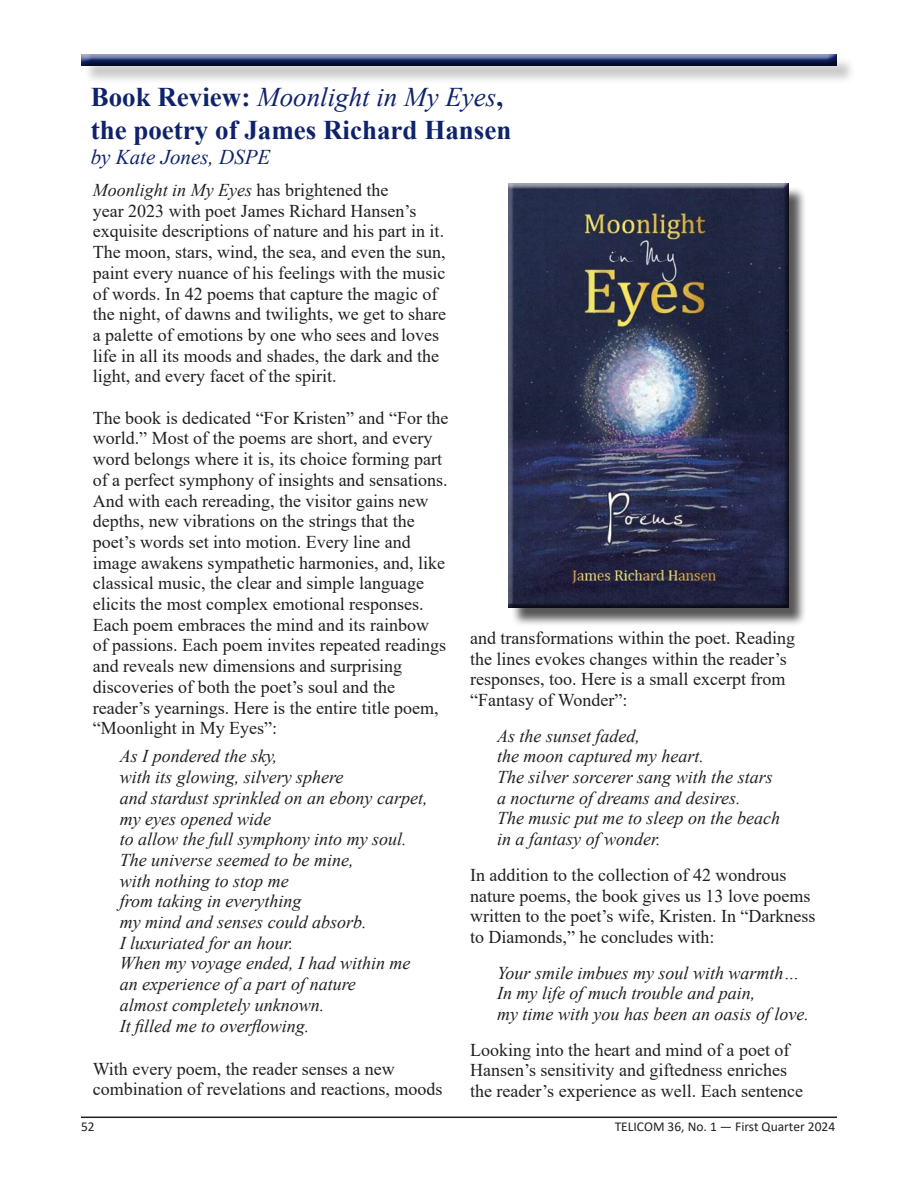
<style>
.page{position:relative;width:918px;height:1188px;background:#fff}
.page>*{position:absolute;margin:0;border:0;box-sizing:border-box;transform-origin:0 0}
.t1{font:700 27px/32.4px "Times New Roman";color:#0f236c}
.t2{font:italic 21px "Times New Roman";color:#0f236c}
.t3{font:18px/20.7px "Times New Roman";color:#231f20}
.t4{font:italic 18px/20.7px "Times New Roman";color:#231f20}
.t5{font:13.5px "Calibri";color:#231f20}
.s1{font-weight:400;font-style:italic}
.s2{font-style:italic}
</style>
<div class="page">
<hr style="left:81px;top:1117px;width:756px;height:1px;background:#231f20">
<div style="left:83px;top:56px;width:772px;height:29px;background:#231f20;opacity:.25"></div>
<div style="left:80px;top:54px;width:758px;height:14px;background:#231f20;opacity:.75"></div>
<div style="left:511px;top:186px;width:296px;height:440px;background:#231f20;opacity:.75"></div>
<div style="left:506px;top:183px;width:288px;height:425px;background:#231f20;opacity:.75"></div>
<p class="t1" style="left:91px;top:80px;width:422px">Book Review: <span class="s1">Moonlight in My Eyes</span>, the poetry of James Richard Hansen</p>
<p class="t2" style="left:91px;top:142px;width:181px">by Kate Jones, DSPE</p>
<p class="t3" style="left:93px;top:179px;width:355px"><span class="s2">Moonlight in My Eyes</span> has brightened the<br>year 2023 with poet James Richard Hansen’s exquisite descriptions of nature and his part in it.<br>The moon, stars, wind, the sea, and even the sun, paint every nuance of his feelings with the music of words. In 42 poems that capture the magic of the night, of dawns and twilights, we get to share a palette of emotions by one who sees and loves life in all its moods and shades, the dark and the light, and every facet of the spirit.</p>
<p class="t3" style="left:93px;top:407px;width:357px">The book is dedicated “For Kristen” and “For the world.” Most of the poems are short, and every word belongs where it is, its choice forming part of a perfect symphony of insights and sensations.<br>And with each rereading, the visitor gains new depths, new vibrations on the strings that the poet’s words set into motion. Every line and image awakens sympathetic harmonies, and, like classical music, the clear and simple language elicits the most complex emotional responses.<br>Each poem embraces the mind and its rainbow<br>of passions. Each poem invites repeated readings and reveals new dimensions and surprising discoveries of both the poet’s soul and the reader’s yearnings. Here is the entire title poem, “Moonlight in My Eyes”:</p>
<p class="t4" style="left:120px;top:746px;width:309px">As I pondered the sky,<br>with its glowing, silvery sphere<br>and stardust sprinkled on an ebony carpet, my eyes opened wide<br>to allow the full symphony into my soul.<br>The universe seemed to be mine,<br>with nothing to stop me<br>from taking in everything<br>my mind and senses could absorb.<br>I luxuriated for an hour.<br>When my voyage ended, I had within me an experience of a part of nature<br>almost completely unknown.<br>It filled me to overflowing.</p>
<p class="t3" style="left:93px;top:1058px;width:351px">With every poem, the reader senses a new combination of revelations and reactions, moods</p>
<p class="t3" style="left:470px;top:627px;width:326px">and transformations within the poet. Reading the lines evokes changes within the reader’s responses, too. Here is a small excerpt from “Fantasy of Wonder”:</p>
<p class="t4" style="left:497px;top:725px;width:284px">As the sunset faded,<br>the moon captured my heart.<br>The silver sorcerer sang with the stars a nocturne of dreams and desires.<br>The music put me to sleep on the beach in a fantasy of wonder.</p>
<p class="t3" style="left:470px;top:864px;width:347px">In addition to the collection of 42 wondrous nature poems, the book gives us 13 love poems written to the poet’s wife, Kristen. In “Darkness to Diamonds,” he concludes with:</p>
<p class="t4" style="left:497px;top:962px;width:313px">Your smile imbues my soul with warmth…<br>In my life of much trouble and pain,<br>my time with you has been an oasis of love.</p>
<p class="t3" style="left:470px;top:1039px;width:335px">Looking into the heart and mind of a poet of<br>Hansen’s sensitivity and giftedness enriches the reader’s experience as well. Each sentence</p>
<p class="t5" style="left:81px;top:1117px;width:15px">52</p>
<p class="t5" style="left:615px;top:1117px;width:222px">TELICOM 36, No. 1 — First Quarter 2024</p>
</div>
